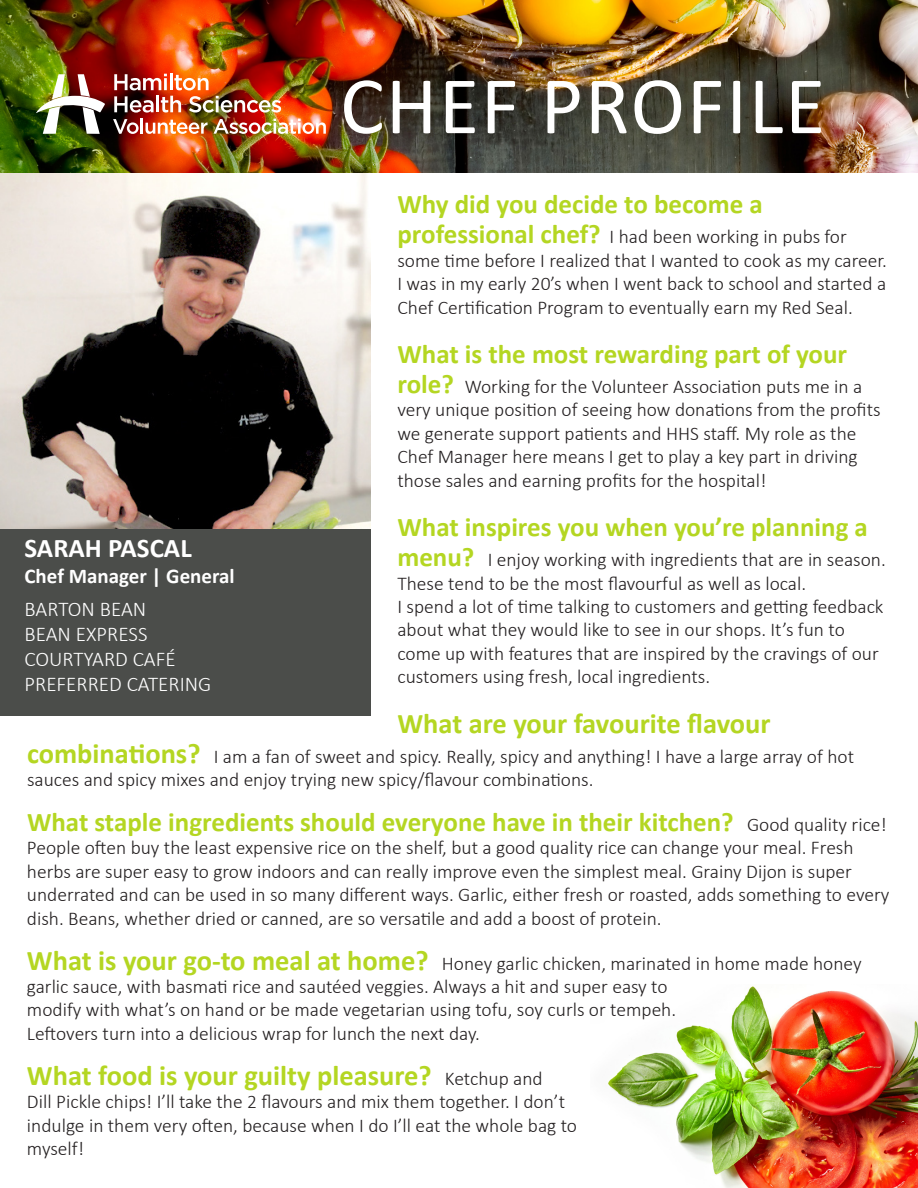
<style>
.page{position:relative;width:918px;height:1188px;background:#fff}
.page>*{position:absolute;margin:0;border:0;box-sizing:border-box;transform-origin:0 0}
.t1{font:82.5px "Calibri";letter-spacing:.02em;color:#fff}
.t2{font:700 28.5px "Calibri";color:#b4d622}
.t3{font:700 27px "Calibri";color:#b4d622}
.t4{font:700 27px "Calibri";color:#fff}
.t5{font:300 21px/25.2px "Calibri";color:#fff}
.t6{font:700 21px "Calibri";color:#fff}
.t7{font:300 19.5px/23.4px "Calibri";color:#231f20}
.s1{font-weight:700;font-size:27px;color:#b4d622}
.s2{font-weight:700;font-size:28.5px;color:#b4d622}
.s3{font-weight:300;font-size:19.5px;color:#231f20}
</style>
<div class="page">
<img style="left:607px;top:986px;width:311px;height:202px">
<div style="left:0;top:528px;width:370px;height:188px;background:#4b4d4a"></div>
<img style="left:0;top:173px;width:370px;height:356px">
<img style="left:0;top:0;width:918px;height:173px">
<svg style="left:114px;top:74px;width:53px;height:16px"></svg>
<hr style="left:170px;top:74px;width:3px;height:16px;background:#fff">
<svg style="left:174px;top:75px;width:35px;height:15px"></svg>
<img style="left:113px;top:96px;width:213px;height:38px">
<img style="left:36px;top:74px;width:69px;height:60px">
<p class="t1" style="left:340px;top:49px;width:487px">CHEF PROFILE</p>
<p class="t3" style="left:397px;top:185px;width:367px">Why did you decide to become a</p>
<p class="t7" style="left:397px;top:225px;width:491px"><span class="s1">professional chef?</span> I had been working in pubs for some time before I realized that I wanted to cook as my career.<br>I was in my early 20’s when I went back to school and started a Chef Certification Program to eventually earn my Red Seal.</p>
<p class="t3" style="left:397px;top:335px;width:451px">What is the most rewarding part of your</p>
<p class="t7" style="left:397px;top:375px;width:485px"><span class="s1">role?</span> Working for the Volunteer Association puts me in a very unique position of seeing how donations from the profits we generate support patients and HHS staff. My role as the Chef Manager here means I get to play a key part in driving those sales and earning profits for the hospital!</p>
<p class="t3" style="left:397px;top:508px;width:472px">What inspires you when you’re planning a</p>
<p class="t7" style="left:397px;top:548px;width:490px"><span class="s1">menu?</span> I enjoy working with ingredients that are in season.<br>These tend to be the most flavourful as well as local.<br>I spend a lot of time talking to customers and getting feedback about what they would like to see in our shops. It’s fun to come up with features that are inspired by the cravings of our customers using fresh, local ingredients.</p>
<p class="t2" style="left:397px;top:703px;width:375px">What are your favourite flavour</p>
<p class="t7" style="left:27px;top:744px;width:829px"><span class="s2">combinations?</span> I am a fan of sweet and spicy. Really, spicy and anything! I have a large array of hot sauces and spicy mixes and enjoy trying new spicy/flavour combinations.</p>
<p class="t3" style="left:27px;top:803px;width:861px">What staple ingredients should everyone have in their kitchen? <span class="s3">Good quality rice!</span></p>
<p class="t7" style="left:27px;top:836px;width:864px">People often buy the least expensive rice on the shelf, but a good quality rice can change your meal. Fresh herbs are super easy to grow indoors and can really improve even the simplest meal. Grainy Dijon is super underrated and can be used in so many different ways. Garlic, either fresh or roasted, adds something to every dish. Beans, whether dried or canned, are so versatile and add a boost of protein.</p>
<p class="t7" style="left:27px;top:951px;width:836px"><span class="s2">What is your go-to meal at home?</span> Honey garlic chicken, marinated in home made honey garlic sauce, with basmati rice and sautéed veggies. Always a hit and super easy to<br>modify with what’s on hand or be made vegetarian using tofu, soy curls or tempeh.<br>Leftovers turn into a delicious wrap for lunch the next day.</p>
<p class="t2" style="left:27px;top:1055px;width:517px">What food is your guilty pleasure? <span class="s3">Ketchup and</span></p>
<p class="t7" style="left:27px;top:1090px;width:552px">Dill Pickle chips! I’ll take the 2 flavours and mix them together. I don’t indulge in them very often, because when I do I’ll eat the whole bag to myself!</p>
<p class="t4" style="left:25px;top:529px;width:169px">SARAH PASCAL</p>
<p class="t6" style="left:25px;top:561px;width:212px">Chef Manager | General</p>
<p class="t5" style="left:25px;top:596px;width:125px">BARTON BEAN<br>BEAN EXPRESS</p>
<p class="t5" style="left:25px;top:646px;width:153px">COURTYARD CAFÉ</p>
<p class="t5" style="left:25px;top:671px;width:188px">PREFERRED CATERING</p>
</div>
